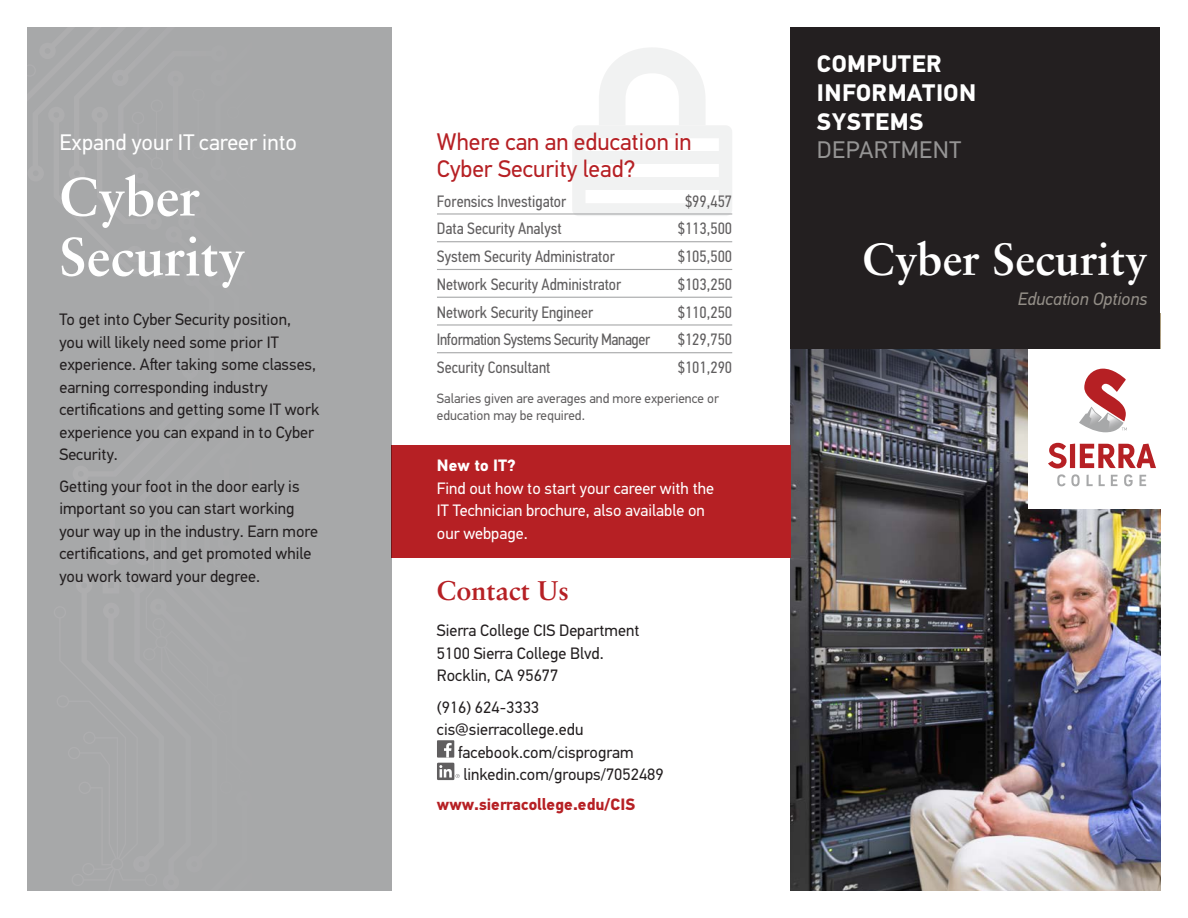
<style>
.page{position:relative;width:1188px;height:918px;background:#fff}
.page>*{position:absolute;margin:0;border:0;box-sizing:border-box;transform-origin:0 0}
.heading{font:700 54px/60px "Sabon LT Std";color:#fff}
.t1{font:700 45px "Sabon LT Std";color:#fff}
.heading-2{font:700 27px "Sabon LT Std";color:#b62024}
.subhead_1{font:24px/27px "PFDIN Text Std";color:#b62024}
.sub_title{font:700 24px "PFDIN Text Std";letter-spacing:.02em;color:#fff}
.sub_title-2{font:24px "PFDIN Text Std";letter-spacing:.02em;color:#959494}
.subhead_1-2{font:22.5px "PFDIN Text Std";color:#fff}
.tagline{font:italic 18px "PFDIN Text Std";color:#938e87}
.body{font:16.5px/22.5px "PFDIN Text Std";color:#231f20}
.table_last{font:16.5px "PFDIN Text Cond Std";color:#605e5f}
.body-2{font:16.5px/22.5px "PFDIN Text Std";color:#fff}
.table_last-2{font:16.5px "PFDIN Text Cond Std";letter-spacing:-.025em;color:#605e5f}
.body-3{font:700 16.5px "PFDIN Text Std";color:#b62024}
.subhead_2{font:700 16.5px "PFDIN Text Std";color:#fff}
.notes{font:13.5px/16.5px "PFDIN Text Std";color:#605e5f}
</style>
<div class="page">
<svg style="left:572px;top:48px;width:160px;height:168px"></svg>
<img style="left:790px;top:349px;width:370px;height:542px">
<img style="left:791px;top:349px;width:237px;height:97px">
<div style="left:790px;top:27px;width:370px;height:322px;background:#231f20"></div>
<div style="left:392px;top:446px;width:399px;height:112px;background:#b62024"></div>
<div style="left:1028px;top:349px;width:148px;height:160px;background:#fff"></div>
<svg style="left:1124px;top:474px;width:9px;height:12px"></svg>
<svg style="left:1087px;top:475px;width:6px;height:11px"></svg>
<svg style="left:1111px;top:475px;width:7px;height:11px"></svg>
<svg style="left:1140px;top:475px;width:6px;height:11px"></svg>
<svg style="left:1057px;top:474px;width:23px;height:12px"></svg>
<svg style="left:1099px;top:475px;width:6px;height:11px"></svg>
<svg style="left:1079px;top:368px;width:48px;height:64px"></svg>
<svg style="left:1048px;top:443px;width:108px;height:25px"></svg>
<div style="left:437px;top:740px;width:17px;height:18px;background:#605e5f"></div>
<svg style="left:437px;top:743px;width:23px;height:37px"></svg>
<div style="left:27px;top:27px;width:365px;height:864px;background:#a7a8a9"></div>
<hr style="left:437px;top:213px;width:295px;height:2px;background:#a7a8a9">
<hr style="left:437px;top:241px;width:295px;height:1px;background:#a7a8a9">
<hr style="left:437px;top:269px;width:295px;height:1px;background:#a7a8a9">
<hr style="left:437px;top:297px;width:295px;height:1px;background:#a7a8a9">
<hr style="left:437px;top:324px;width:295px;height:2px;background:#a7a8a9">
<hr style="left:437px;top:352px;width:295px;height:1px;background:#a7a8a9">
<p class="subhead_1-2" style="left:59px;top:129px;width:239px">Expand your IT career into</p>
<p class="heading" style="left:59px;top:166px;width:187px">Cyber<br>Security</p>
<p class="body" style="left:59px;top:308px;width:262px">To get into Cyber Security position, you will likely need some prior IT experience. After taking some classes, earning corresponding industry certifications and getting some IT work experience you can expand in to Cyber<br>Security.</p>
<p class="body" style="left:59px;top:475px;width:260px">Getting your foot in the door early is important so you can start working your way up in the industry. Earn more certifications, and get promoted while you work toward your degree.</p>
<p class="subhead_1" style="left:437px;top:128px;width:256px">Where can an education in<br>Cyber Security lead?</p>
<p class="table_last" style="left:437px;top:191px;width:131px">Forensics Investigator</p>
<p class="table_last" style="left:685px;top:191px;width:49px">$99,457</p>
<p class="table_last" style="left:437px;top:219px;width:126px">Data Security Analyst</p>
<p class="table_last" style="left:678px;top:219px;width:56px">$113,500</p>
<p class="table_last" style="left:437px;top:247px;width:179px">System Security Administrator</p>
<p class="table_last" style="left:678px;top:247px;width:56px">$105,500</p>
<p class="table_last" style="left:437px;top:274px;width:186px">Network Security Administrator</p>
<p class="table_last" style="left:678px;top:274px;width:56px">$103,250</p>
<p class="table_last" style="left:437px;top:302px;width:158px">Network Security Engineer</p>
<p class="table_last" style="left:678px;top:302px;width:56px">$110,250</p>
<p class="table_last-2" style="left:437px;top:330px;width:215px">Information Systems Security Manager</p>
<p class="table_last" style="left:678px;top:330px;width:56px">$129,750</p>
<p class="table_last" style="left:437px;top:358px;width:115px">Security Consultant</p>
<p class="table_last" style="left:678px;top:358px;width:56px">$101,290</p>
<p class="notes" style="left:437px;top:390px;width:284px">Salaries given are averages and more experience or education may be required.</p>
<p class="subhead_2" style="left:437px;top:456px;width:80px">New to IT?</p>
<p class="body-2" style="left:437px;top:477px;width:279px">Find out how to start your career with the<br>IT Technician brochure, also available on our webpage.</p>
<p class="heading-2" style="left:437px;top:574px;width:134px">Contact Us</p>
<p class="body" style="left:437px;top:619px;width:204px">Sierra College CIS Department<br>5100 Sierra College Blvd.<br>Rocklin, CA 95677</p>
<p class="body" style="left:437px;top:696px;width:104px">(916) 624-3333</p>
<p class="body" style="left:437px;top:718px;width:148px">cis@sierracollege.edu</p>
<p class="body" style="left:458px;top:741px;width:177px">facebook.com/cisprogram</p>
<p class="body" style="left:463px;top:763px;width:202px">linkedin.com/groups/7052489</p>
<p class="body-3" style="left:437px;top:794px;width:200px">www.sierracollege.edu/CIS</p>
<p class="sub_title" style="left:817px;top:49px;width:126px">COMPUTER</p>
<p class="sub_title" style="left:817px;top:78px;width:161px">INFORMATION</p>
<p class="sub_title" style="left:817px;top:107px;width:108px">SYSTEMS</p>
<p class="sub_title-2" style="left:817px;top:136px;width:146px">DEPARTMENT</p>
<p class="t1" style="left:863px;top:232px;width:286px">Cyber Security</p>
<p class="tagline" style="left:1018px;top:288px;width:131px">Education Options</p>
</div>
